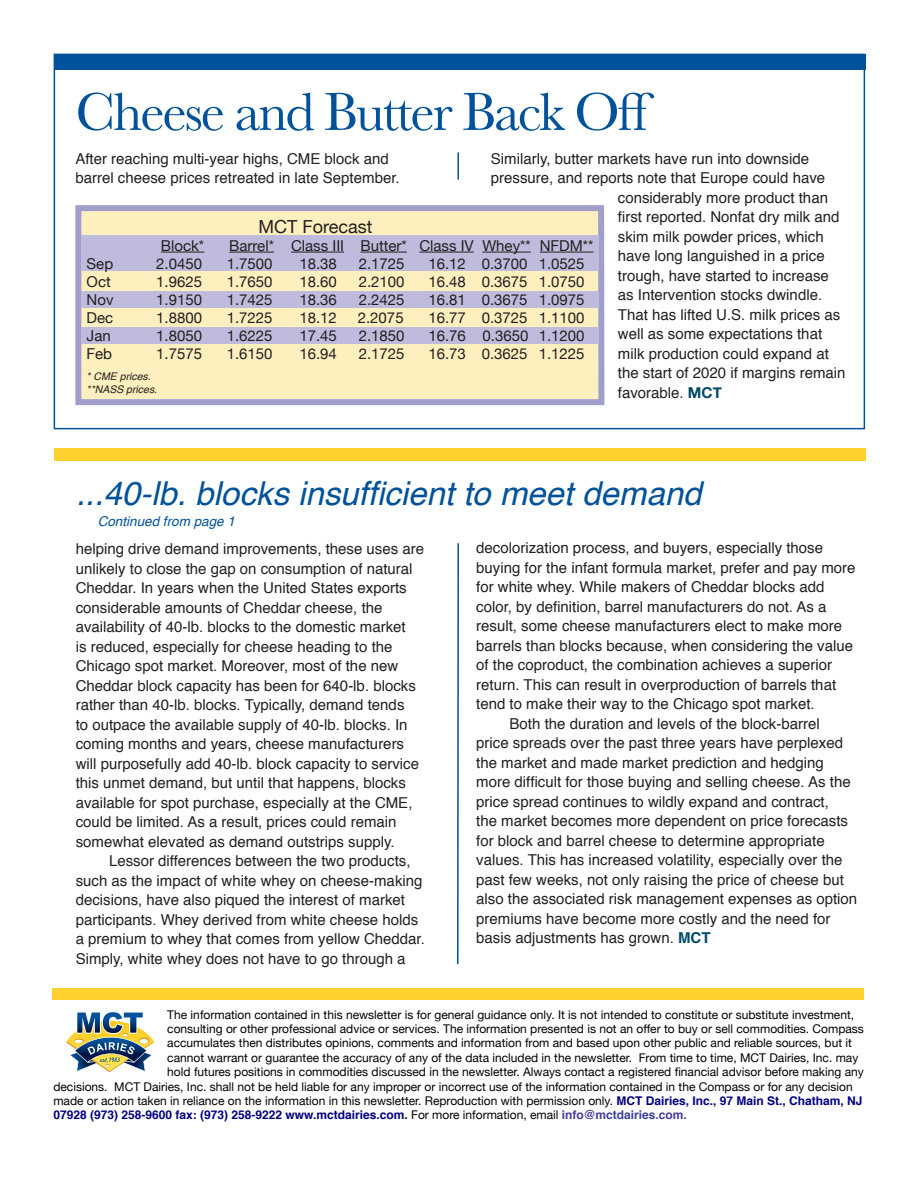
<style>
.page{position:relative;width:918px;height:1188px;background:#fff}
.page>*{position:absolute;margin:0;border:0;box-sizing:border-box;transform-origin:0 0}
.t1{font:55.5px "Baskerville";letter-spacing:-.04em;color:#01529a}
.t2{font:italic 33px "Helvetica";color:#01529a}
.t3{font:18px "Helvetica Neue";color:#231f20}
.t4{font:15px/19.5px "Helvetica";color:#231f20}
.forecast_chart{font:15px "Helvetica Neue";color:#231f20}
.t5{font:italic 13.5px "Helvetica";color:#01529a}
.t6{font:12px "Helvetica Neue";color:#000}
.t7{font:700 12px "Helvetica";color:#000080}
.t8{font:italic 10.5px "Helvetica";color:#231f20}
.s1{font-family:"Helvetica Neue";font-weight:700;color:#004768}
.s2{font-weight:700;color:#004768}
.s3{font-family:"Helvetica";font-weight:700;color:#000080}
.s4{color:#000}
.s5{font-family:"Helvetica Neue";font-weight:400;color:#000}
.s6{color:#3e3f99}
</style>
<div class="page">
<svg style="left:458px;top:152px;width:1px;height:28px"></svg>
<div style="left:54px;top:449px;width:812px;height:12px;background:#ffd12e"></div>
<svg style="left:66px;top:1012px;width:88px;height:60px"></svg>
<div style="left:82px;top:210px;width:517px;height:189px;background:#feefbe"></div>
<div style="left:75px;top:205px;width:529px;height:200px;border:6px solid #a09fcc"></div>
<div style="left:81px;top:236px;width:517px;height:35px;background:#bebbdc"></div>
<div style="left:81px;top:291px;width:517px;height:17px;background:#bebbdc"></div>
<div style="left:81px;top:327px;width:517px;height:17px;background:#bebbdc"></div>
<hr style="left:161px;top:252px;width:43px;height:1px;background:#231f20">
<hr style="left:229px;top:252px;width:45px;height:1px;background:#231f20">
<hr style="left:291px;top:252px;width:53px;height:1px;background:#231f20">
<hr style="left:360px;top:252px;width:47px;height:1px;background:#231f20">
<hr style="left:419px;top:252px;width:55px;height:1px;background:#231f20">
<hr style="left:482px;top:252px;width:49px;height:1px;background:#231f20">
<hr style="left:540px;top:252px;width:53px;height:1px;background:#231f20">
<div style="left:53px;top:989px;width:811px;height:11px;background:#ffd12e"></div>
<div style="left:54px;top:54px;width:811px;height:16px;background:#01529a"></div>
<svg style="left:457px;top:543px;width:2px;height:422px"></svg>
<p class="t1" style="left:75px;top:77px;width:580px">Cheese and Butter Back Off</p>
<p class="t4" style="left:75px;top:149px;width:326px">After reaching multi-year highs, CME block and barrel cheese prices retreated in late September.</p>
<p class="t4" style="left:491px;top:149px;width:320px">Similarly, butter markets have run into downside</p>
<p class="t4" style="left:491px;top:169px;width:336px">pressure, and reports note that Europe could have</p>
<p class="t4" style="left:618px;top:188px;width:212px">considerably more product than</p>
<p class="t4" style="left:618px;top:208px;width:223px">first reported. Nonfat dry milk and</p>
<p class="t4" style="left:618px;top:227px;width:207px">skim milk powder prices, which</p>
<p class="t4" style="left:618px;top:247px;width:208px">have long languished in a price</p>
<p class="t4" style="left:618px;top:266px;width:212px">trough, have started to increase</p>
<p class="t4" style="left:618px;top:286px;width:206px">as Intervention stocks dwindle.</p>
<p class="t4" style="left:618px;top:305px;width:224px">That has lifted U.S. milk prices as</p>
<p class="t4" style="left:618px;top:325px;width:206px">well as some expectations that</p>
<p class="t4" style="left:618px;top:344px;width:212px">milk production could expand at</p>
<p class="t4" style="left:618px;top:364px;width:229px">the start of 2020 if margins remain</p>
<p class="t4" style="left:618px;top:383px;width:105px">favorable. <span class="s1">MCT</span></p>
<p class="t3" style="left:259px;top:213px;width:116px">MCT Forecast</p>
<p class="forecast_chart" style="left:161px;top:234px;width:45px">Block*</p>
<p class="forecast_chart" style="left:229px;top:234px;width:366px">Barrel* Class III Butter* Class IV Whey** NFDM**</p>
<p class="forecast_chart" style="left:87px;top:252px;width:28px">Sep</p>
<p class="forecast_chart" style="left:156px;top:252px;width:47px">2.0450</p>
<p class="forecast_chart" style="left:227px;top:252px;width:47px">1.7500</p>
<p class="forecast_chart" style="left:299px;top:252px;width:39px">18.38</p>
<p class="forecast_chart" style="left:359px;top:252px;width:47px">2.1725</p>
<p class="forecast_chart" style="left:428px;top:252px;width:158px">16.12 0.3700 1.0525</p>
<p class="forecast_chart" style="left:87px;top:270px;width:26px">Oct</p>
<p class="forecast_chart" style="left:156px;top:270px;width:47px">1.9625</p>
<p class="forecast_chart" style="left:227px;top:270px;width:47px">1.7650</p>
<p class="forecast_chart" style="left:299px;top:270px;width:39px">18.60</p>
<p class="forecast_chart" style="left:359px;top:270px;width:47px">2.2100</p>
<p class="forecast_chart" style="left:428px;top:270px;width:158px">16.48 0.3675 1.0750</p>
<p class="forecast_chart" style="left:87px;top:288px;width:28px">Nov</p>
<p class="forecast_chart" style="left:156px;top:288px;width:47px">1.9150</p>
<p class="forecast_chart" style="left:227px;top:288px;width:47px">1.7425</p>
<p class="forecast_chart" style="left:299px;top:288px;width:39px">18.36</p>
<p class="forecast_chart" style="left:359px;top:288px;width:47px">2.2425</p>
<p class="forecast_chart" style="left:428px;top:288px;width:158px">16.81 0.3675 1.0975</p>
<p class="forecast_chart" style="left:87px;top:306px;width:28px">Dec</p>
<p class="forecast_chart" style="left:156px;top:306px;width:47px">1.8800</p>
<p class="forecast_chart" style="left:227px;top:306px;width:47px">1.7225</p>
<p class="forecast_chart" style="left:299px;top:306px;width:39px">18.12</p>
<p class="forecast_chart" style="left:358px;top:306px;width:47px">2.2075</p>
<p class="forecast_chart" style="left:428px;top:306px;width:158px">16.77 0.3725 1.1100</p>
<p class="forecast_chart" style="left:87px;top:324px;width:26px">Jan</p>
<p class="forecast_chart" style="left:156px;top:324px;width:47px">1.8050</p>
<p class="forecast_chart" style="left:227px;top:324px;width:47px">1.6225</p>
<p class="forecast_chart" style="left:299px;top:324px;width:39px">17.45</p>
<p class="forecast_chart" style="left:359px;top:324px;width:47px">2.1850</p>
<p class="forecast_chart" style="left:428px;top:324px;width:158px">16.76 0.3650 1.1200</p>
<p class="forecast_chart" style="left:87px;top:342px;width:27px">Feb</p>
<p class="forecast_chart" style="left:156px;top:342px;width:47px">1.7575</p>
<p class="forecast_chart" style="left:227px;top:342px;width:47px">1.6150</p>
<p class="forecast_chart" style="left:299px;top:342px;width:39px">16.94</p>
<p class="forecast_chart" style="left:359px;top:342px;width:47px">2.1725</p>
<p class="forecast_chart" style="left:428px;top:342px;width:158px">16.73 0.3625 1.1225</p>
<p class="t8" style="left:87px;top:368px;width:66px">* CME prices.</p>
<p class="t8" style="left:87px;top:381px;width:72px">**NASS prices.</p>
<p class="t2" style="left:76px;top:468px;width:627px">...40-lb. blocks insufficient to meet demand</p>
<p class="t5" style="left:98px;top:511px;width:139px">Continued from page 1</p>
<p class="t4" style="left:76px;top:540px;width:350px">helping drive demand improvements, these uses are unlikely to close the gap on consumption of natural Cheddar. In years when the United States exports considerable amounts of Cheddar cheese, the availability of 40-lb. blocks to the domestic market<br>is reduced, especially for cheese heading to the Chicago spot market. Moreover, most of the new Cheddar block capacity has been for 640-lb. blocks rather than 40-lb. blocks. Typically, demand tends<br>to outpace the available supply of 40-lb. blocks. In coming months and years, cheese manufacturers will purposefully add 40-lb. block capacity to service this unmet demand, but until that happens, blocks available for spot purchase, especially at the CME, could be limited. As a result, prices could remain somewhat elevated as demand outstrips supply.</p>
<p class="t4" style="left:76px;top:852px;width:351px;text-indent:33px">Lessor differences between the two products, such as the impact of white whey on cheese-making decisions, have also piqued the interest of market participants. Whey derived from white cheese holds a premium to whey that comes from yellow Cheddar.<br>Simply, white whey does not have to go through a</p>
<p class="t4" style="left:476px;top:539px;width:381px">decolorization process, and buyers, especially those buying for the infant formula market, prefer and pay more for white whey. While makers of Cheddar blocks add color, by definition, barrel manufacturers do not. As a result, some cheese manufacturers elect to make more barrels than blocks because, when considering the value of the coproduct, the combination achieves a superior return. This can result in overproduction of barrels that tend to make their way to the Chicago spot market.</p>
<p class="t4" style="left:476px;top:714px;width:383px;text-indent:33px">Both the duration and levels of the block-barrel<br>price spreads over the past three years have perplexed the market and made market prediction and hedging more difficult for those buying and selling cheese. As the price spread continues to wildly expand and contract,<br>the market becomes more dependent on price forecasts for block and barrel cheese to determine appropriate values. This has increased volatility, especially over the past few weeks, not only raising the price of cheese but also the associated risk management expenses as option premiums have become more costly and the need for basis adjustments has grown. <span class="s2">MCT</span></p>
<p class="t6" style="left:167px;top:1006px;width:688px">The information contained in this newsletter is for general guidance only. It is not intended to constitute or substitute investment,</p>
<p class="t6" style="left:167px;top:1020px;width:698px">consulting or other professional advice or services. The information presented is not an offer to buy or sell commodities. Compass</p>
<p class="t6" style="left:167px;top:1034px;width:686px">accumulates then distributes opinions, comments and information from and based upon other public and reliable sources, but it</p>
<p class="t6" style="left:167px;top:1049px;width:693px">cannot warrant or guarantee the accuracy of any of the data included in the newsletter. From time to time, MCT Dairies, Inc. may</p>
<p class="t6" style="left:167px;top:1063px;width:698px">hold futures positions in commodities discussed in the newsletter. Always contact a registered financial advisor before making any</p>
<p class="t6" style="left:53px;top:1078px;width:801px">decisions. MCT Dairies, Inc. shall not be held liable for any improper or incorrect use of the information contained in the Compass or for any decision</p>
<p class="t6" style="left:53px;top:1092px;width:811px">made or action taken in reliance on the information in this newsletter. Reproduction with permission only. <span class="s3">MCT Dairies, Inc., 97 Main St., Chatham, NJ</span></p>
<p class="t7" style="left:53px;top:1105px;width:635px">07928 (973) 258-9600 fax: (973) 258-9222 www.mctdairies.com<span class="s4">.</span> <span class="s5">For more information, email</span> <span class="s6">info@mctdairies.com.</span></p>
</div>
